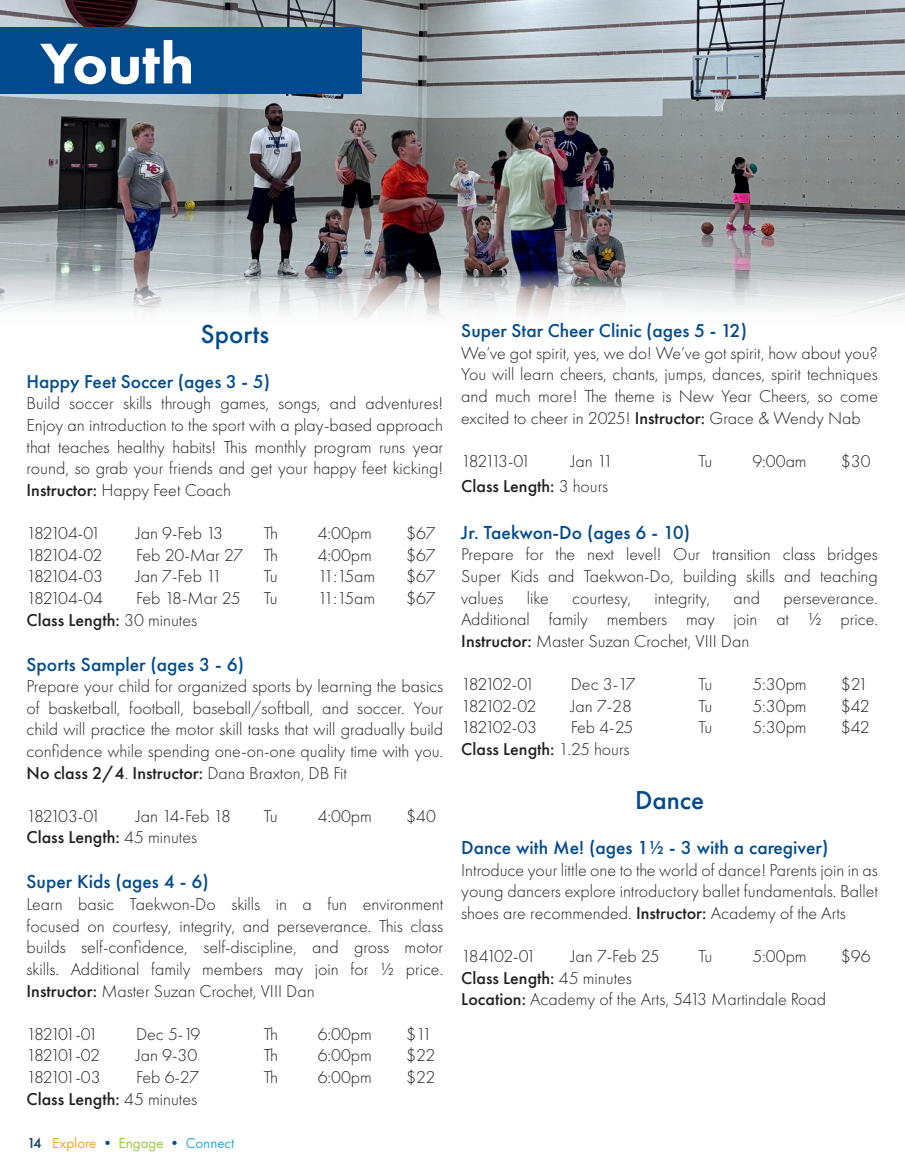
<style>
.page{position:relative;width:905px;height:1175px;background:#fff}
.page>*{position:absolute;margin:0;border:0;box-sizing:border-box;transform-origin:0 0}
.t1{font:800 59.4px "Futura PT";color:#fff}
.t2{font:500 27px "Futura PT";color:#004a8d}
.t3{font:500 19.5px "Futura PT";color:#004a8d}
.t4{font:500 19.35px "Futura PT";color:#004a8d}
.t5{font:300 17.85px/21.6px "Futura PT";color:#231f20;text-align:justify}
.t6{font:500 17.85px "Futura PT";color:#231f20}
.t7{font:300 17.85px "Futura PT";letter-spacing:-.12em;color:#231f20}
.t8{font:300 17.85px "Futura PT";letter-spacing:-.09em;color:#231f20}
.t9{font:300 17.85px "Futura PT";letter-spacing:-.025em;color:#231f20}
.t10{font:300 17.85px "Futura PT";letter-spacing:-.085em;color:#231f20}
.t11{font:300 17.85px "Futura PT";letter-spacing:-.13em;color:#231f20}
.t12{font:300 17.85px "Futura PT";letter-spacing:-.135em;color:#231f20}
.t13{font:15px "Futura PT";color:#f9a21f}
.s1{font-weight:500}
.s2{font-weight:300}
.s3{font-weight:500;color:#153c6c}
.s4{color:#004a8d}
.s5{color:#99ca3b}
.s6{color:#29abe2}
</style>
<div class="page">
<img style="left:0;top:0;width:904px;height:318px">
<div style="left:0;top:27px;width:362px;height:67px;background:#004a8d"></div>
<p class="t1" style="left:40px;top:26px;width:156px">Youth</p>
<p class="t2" style="left:201px;top:317px;width:70px">Sports</p>
<p class="t4" style="left:27px;top:370px;width:245px">Happy Feet Soccer (ages 3 - 5)</p>
<p class="t5" style="left:27px;top:393px;width:418px">Build soccer skills through games, songs, and adventures!<br>Enjoy an introduction to the sport with a play-based approach that teaches healthy habits! This monthly program runs year round, so grab your friends and get your happy feet kicking!<br><span class="s1">Instructor:</span> Happy Feet Coach</p>
<p class="t7" style="left:27px;top:523px;width:75px">182104-01</p>
<p class="t5" style="left:136px;top:522px;width:89px">Jan 9-Feb 13</p>
<p class="t5" style="left:264px;top:522px;width:16px">Th</p>
<p class="t5" style="left:318px;top:522px;width:56px">4:00pm</p>
<p class="t5" style="left:406px;top:522px;width:31px">$67</p>
<p class="t8" style="left:27px;top:544px;width:77px">182104-02</p>
<p class="t5" style="left:136px;top:544px;width:143px">Feb 20-Mar 27 Th</p>
<p class="t5" style="left:318px;top:544px;width:56px">4:00pm</p>
<p class="t5" style="left:406px;top:544px;width:31px">$67</p>
<p class="t8" style="left:27px;top:566px;width:78px">182104-03</p>
<p class="t5" style="left:136px;top:566px;width:87px">Jan 7-Feb 11</p>
<p class="t5" style="left:264px;top:566px;width:15px">Tu</p>
<p class="t5" style="left:318px;top:566px;width:59px">11:15am</p>
<p class="t5" style="left:406px;top:566px;width:31px">$67</p>
<p class="t8" style="left:27px;top:588px;width:78px">182104-04</p>
<p class="t9" style="left:136px;top:588px;width:106px">Feb 18-Mar 25</p>
<p class="t5" style="left:264px;top:587px;width:15px">Tu</p>
<p class="t5" style="left:318px;top:587px;width:59px">11:15am</p>
<p class="t5" style="left:406px;top:587px;width:31px">$67</p>
<p class="t6" style="left:27px;top:609px;width:172px">Class Length: <span class="s2">30 minutes</span></p>
<p class="t3" style="left:27px;top:652px;width:219px">Sports Sampler (ages 3 - 6)</p>
<p class="t5" style="left:27px;top:675px;width:418px">Prepare your child for organized sports by learning the basics of basketball, football, baseball/softball, and soccer. Your child will practice the motor skill tasks that will gradually build confidence while spending one-on-one quality time with you.<br><span class="s1">No class 2/4</span>. <span class="s1">Instructor:</span> Dana Braxton, DB Fit</p>
<p class="t7" style="left:27px;top:805px;width:75px">182103-01</p>
<p class="t9" style="left:136px;top:805px;width:96px">Jan 14-Feb 18</p>
<p class="t5" style="left:264px;top:805px;width:15px">Tu</p>
<p class="t5" style="left:318px;top:805px;width:56px">4:00pm</p>
<p class="t5" style="left:406px;top:805px;width:31px">$40</p>
<p class="t6" style="left:27px;top:826px;width:172px">Class Length: <span class="s2">45 minutes</span></p>
<p class="t3" style="left:27px;top:870px;width:184px">Super Kids (ages 4 - 6)</p>
<p class="t5" style="left:27px;top:893px;width:418px">Learn basic Taekwon-Do skills in a fun environment focused on courtesy, integrity, and perseverance. This class builds self-confidence, self-discipline, and gross motor skills. Additional family members may join for ½ price.<br><span class="s1">Instructor:</span> Master Suzan Crochet, VIII Dan</p>
<p class="t11" style="left:27px;top:1023px;width:73px">182101-01</p>
<p class="t5" style="left:136px;top:1023px;width:66px">Dec 5-19</p>
<p class="t5" style="left:264px;top:1023px;width:16px">Th</p>
<p class="t5" style="left:318px;top:1023px;width:56px">6:00pm</p>
<p class="t5" style="left:406px;top:1023px;width:27px">$11</p>
<p class="t7" style="left:27px;top:1045px;width:75px">182101-02</p>
<p class="t5" style="left:136px;top:1044px;width:63px">Jan 9-30</p>
<p class="t5" style="left:264px;top:1044px;width:16px">Th</p>
<p class="t5" style="left:318px;top:1044px;width:56px">6:00pm</p>
<p class="t5" style="left:406px;top:1044px;width:30px">$22</p>
<p class="t7" style="left:27px;top:1066px;width:75px">182101-03</p>
<p class="t5" style="left:136px;top:1066px;width:65px">Feb 6-27</p>
<p class="t5" style="left:264px;top:1066px;width:16px">Th</p>
<p class="t5" style="left:318px;top:1066px;width:56px">6:00pm</p>
<p class="t5" style="left:406px;top:1066px;width:30px">$22</p>
<p class="t6" style="left:27px;top:1087px;width:172px">Class Length: <span class="s2">45 minutes</span></p>
<p class="t13" style="left:27px;top:1134px;width:209px"><span class="s3">14</span> Explore <span class="s4">•</span> <span class="s5">Engage</span> <span class="s4">•</span> <span class="s6">Connect</span></p>
<p class="t4" style="left:461px;top:319px;width:287px">Super Star Cheer Clinic (ages 5 - 12)</p>
<p class="t5" style="left:461px;top:342px;width:418px">We’ve got spirit, yes, we do! We’ve got spirit, how about you?<br>You will learn cheers, chants, jumps, dances, spirit techniques and much more! The theme is New Year Cheers, so come excited to cheer in 2025! <span class="s1">Instructor:</span> Grace &amp; Wendy Nab</p>
<p class="t12" style="left:461px;top:451px;width:71px">182113-01</p>
<p class="t5" style="left:571px;top:450px;width:44px">Jan 11</p>
<p class="t5" style="left:698px;top:450px;width:15px">Tu</p>
<p class="t5" style="left:752px;top:450px;width:56px">9:00am</p>
<p class="t5" style="left:841px;top:450px;width:31px">$30</p>
<p class="t6" style="left:461px;top:475px;width:148px">Class Length: <span class="s2">3 hours</span></p>
<p class="t3" style="left:461px;top:520px;width:230px">Jr. Taekwon-Do (ages 6 - 10)</p>
<p class="t5" style="left:461px;top:544px;width:418px">Prepare for the next level! Our transition class bridges Super Kids and Taekwon-Do, building skills and teaching values</p>
<p class="t5" style="left:527px;top:587px;width:23px">like</p>
<p class="t5" style="left:572px;top:587px;width:61px">courtesy,</p>
<p class="t5" style="left:654px;top:587px;width:57px">integrity,</p>
<p class="t5" style="left:733px;top:587px;width:28px">and</p>
<p class="t5" style="left:461px;top:587px;width:418px;text-indent:322px">perseverance.<br>Additional family members may join at ½ price.<br><span class="s1">Instructor:</span> Master Suzan Crochet, VIII Dan</p>
<p class="t7" style="left:461px;top:674px;width:75px">182102-01</p>
<p class="t5" style="left:571px;top:673px;width:66px">Dec 3-17</p>
<p class="t5" style="left:698px;top:673px;width:15px">Tu</p>
<p class="t5" style="left:752px;top:673px;width:56px">5:30pm</p>
<p class="t5" style="left:841px;top:673px;width:29px">$21</p>
<p class="t10" style="left:461px;top:695px;width:77px">182102-02</p>
<p class="t5" style="left:571px;top:695px;width:63px">Jan 7-28</p>
<p class="t5" style="left:698px;top:695px;width:15px">Tu</p>
<p class="t5" style="left:752px;top:695px;width:56px">5:30pm</p>
<p class="t5" style="left:841px;top:695px;width:30px">$42</p>
<p class="t10" style="left:461px;top:717px;width:77px">182102-03</p>
<p class="t5" style="left:571px;top:716px;width:64px">Feb 4-25</p>
<p class="t5" style="left:698px;top:716px;width:15px">Tu</p>
<p class="t5" style="left:752px;top:716px;width:56px">5:30pm</p>
<p class="t5" style="left:841px;top:716px;width:30px">$42</p>
<p class="t6" style="left:461px;top:738px;width:170px">Class Length: <span class="s2">1.25 hours</span></p>
<p class="t2" style="left:635px;top:783px;width:71px">Dance</p>
<p class="t3" style="left:461px;top:835px;width:368px">Dance with Me! (ages 1½ - 3 with a caregiver)</p>
<p class="t5" style="left:461px;top:859px;width:418px">Introduce your little one to the world of dance! Parents join in as young dancers explore introductory ballet fundamentals. Ballet shoes are recommended. <span class="s1">Instructor:</span> Academy of the Arts</p>
<p class="t7" style="left:461px;top:946px;width:76px">184102-01</p>
<p class="t5" style="left:571px;top:945px;width:90px">Jan 7-Feb 25</p>
<p class="t5" style="left:698px;top:945px;width:15px">Tu</p>
<p class="t5" style="left:752px;top:945px;width:56px">5:00pm</p>
<p class="t5" style="left:841px;top:945px;width:31px">$96</p>
<p class="t6" style="left:461px;top:966px;width:172px">Class Length: <span class="s2">45 minutes</span></p>
<p class="t5" style="left:461px;top:988px;width:366px"><span class="s1">Location:</span> Academy of the Arts, 5413 Martindale Road</p>
</div>
